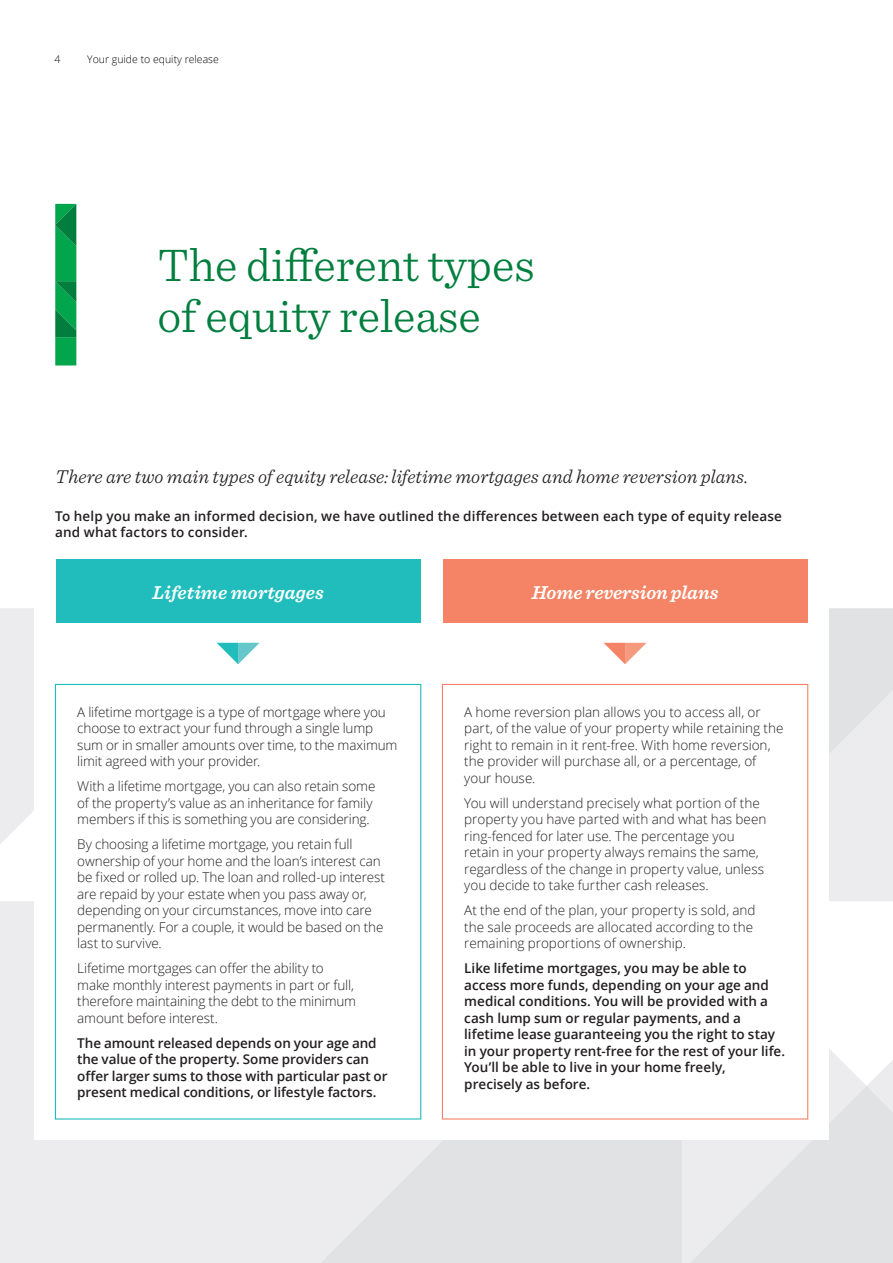
<style>
.page{position:relative;width:893px;height:1263px;background:#fff}
.page>*{position:absolute;margin:0;border:0;box-sizing:border-box;transform-origin:0 0}
.t1{font:300 48px/51px "Sentinel";color:#007e3e}
.t2{font:italic 300 19.5px "Sentinel";color:#231f20}
.t3{font:italic 600 19.5px "Sentinel";letter-spacing:-.005em;color:#fff}
.t4{font:300 13.5px/16.5px "Open Sans";letter-spacing:-.005em;color:#231f20}
.t5{font:600 13.5px/16.5px "Open Sans";color:#231f20}
.t6{font:300 10.5px "Open Sans";color:#000}
</style>
<div class="page">
<div style="left:0;top:608px;width:34px;height:236px;background:#ececee"></div>
<svg style="left:682px;top:1049px;width:184px;height:214px;fill:#ececee"></svg>
<div style="left:0;top:901px;width:320px;height:362px;background:#ececee"></div>
<svg style="left:829px;top:608px;width:64px;height:293px;background:#e7e8ea"></svg>
<svg style="left:320px;top:1140px;width:362px;height:123px;background:#e2e3e5"></svg>
<svg style="left:690px;top:1086px;width:203px;height:177px;background:#e4e5e7"></svg>
<div style="left:34px;top:597px;width:795px;height:543px;background:#fff"></div>
<svg style="left:55px;top:204px;width:21px;height:161px;background:#059b4b"></svg>
<svg style="left:54px;top:683px;width:368px;height:437px"></svg>
<div style="left:56px;top:559px;width:364px;height:64px;background:#21bdbd"></div>
<svg style="left:441px;top:683px;width:368px;height:437px"></svg>
<div style="left:443px;top:559px;width:364px;height:64px;background:#f48465"></div>
<svg style="left:604px;top:643px;width:42px;height:21px"></svg>
<svg style="left:217px;top:643px;width:43px;height:21px"></svg>
<p class="t6" style="left:55px;top:52px;width:7px">4</p>
<p class="t6" style="left:87px;top:52px;width:133px">Your guide to equity release</p>
<h1 class="t1" style="left:157px;top:236px;width:379px">The different types of equity release</h1>
<h2 class="t2" style="left:55px;top:462px;width:695px">There are two main types of equity release: lifetime mortgages and home reversion plans.</h2>
<p class="t5" style="left:55px;top:507px;width:728px">To help you make an informed decision, we have outlined the differences between each type of equity release and what factors to consider.</p>
<h2 class="t3" style="left:153px;top:577px;width:173px">Lifetime mortgages</h2>
<p class="t4" style="left:77px;top:703px;width:322px">A lifetime mortgage is a type of mortgage where you choose to extract your fund through a single lump sum or in smaller amounts over time, to the maximum limit agreed with your provider.</p>
<p class="t4" style="left:77px;top:778px;width:300px">With a lifetime mortgage, you can also retain some of the property’s value as an inheritance for family members if this is something you are considering.</p>
<p class="t4" style="left:77px;top:836px;width:309px">By choosing a lifetime mortgage, you retain full ownership of your home and the loan’s interest can be fixed or rolled up. The loan and rolled-up interest are repaid by your estate when you pass away or, depending on your circumstances, move into care permanently. For a couple, it would be based on the last to survive.</p>
<p class="t4" style="left:77px;top:959px;width:280px">Lifetime mortgages can offer the ability to make monthly interest payments in part or full, therefore maintaining the debt to the minimum amount before interest.</p>
<p class="t5" style="left:77px;top:1034px;width:312px">The amount released depends on your age and the value of the property. Some providers can offer larger sums to those with particular past or present medical conditions, or lifestyle factors.</p>
<h2 class="t3" style="left:532px;top:577px;width:188px">Home reversion plans</h2>
<p class="t4" style="left:464px;top:703px;width:321px">A home reversion plan allows you to access all, or part, of the value of your property while retaining the right to remain in it rent-free. With home reversion, the provider will purchase all, or a percentage, of your house.</p>
<p class="t4" style="left:464px;top:794px;width:304px">You will understand precisely what portion of the property you have parted with and what has been ring-fenced for later use. The percentage you retain in your property always remains the same, regardless of the change in property value, unless you decide to take further cash releases.</p>
<p class="t4" style="left:464px;top:901px;width:293px">At the end of the plan, your property is sold, and the sale proceeds are allocated according to the remaining proportions of ownership.</p>
<p class="t5" style="left:464px;top:960px;width:322px">Like lifetime mortgages, you may be able to access more funds, depending on your age and medical conditions. You will be provided with a cash lump sum or regular payments, and a lifetime lease guaranteeing you the right to stay in your property rent-free for the rest of your life.<br>You’ll be able to live in your home freely, precisely as before.</p>
</div>
